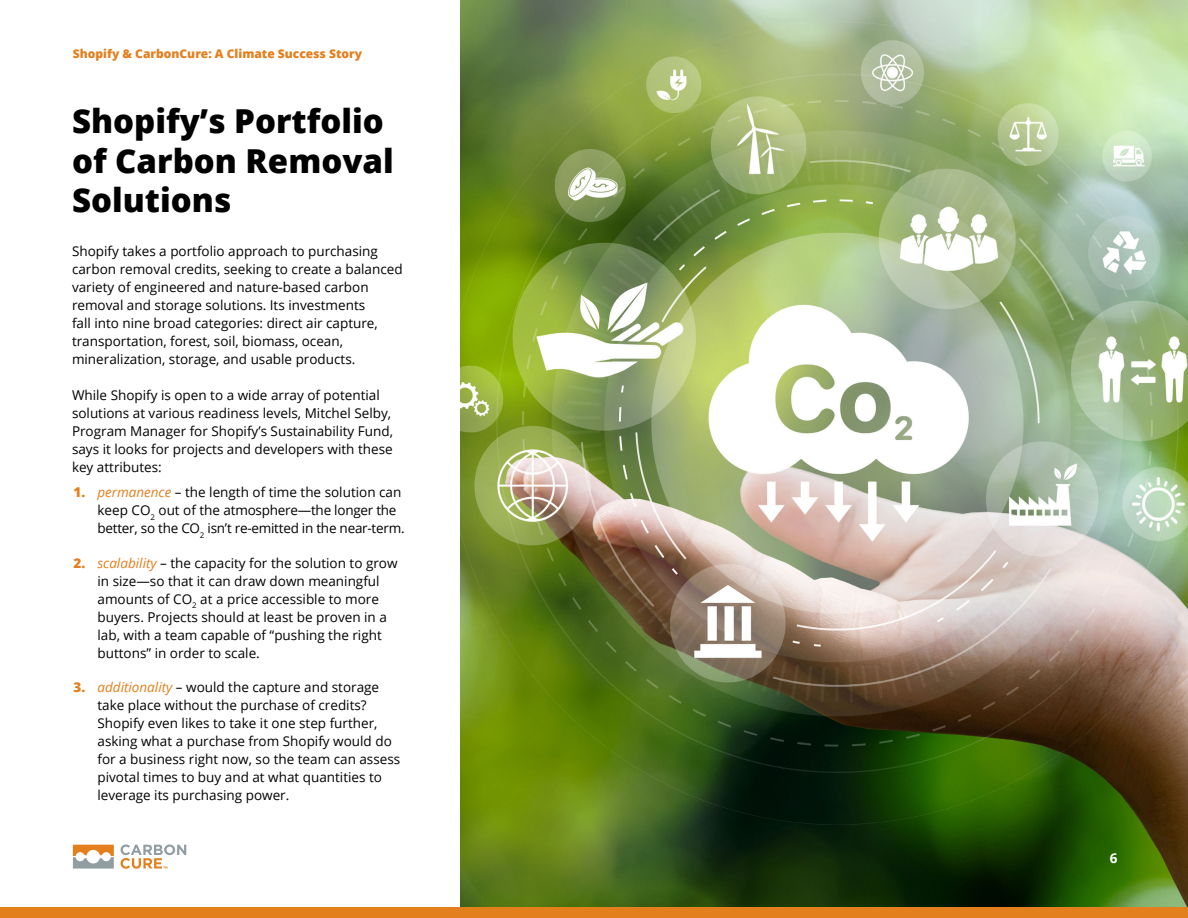
<style>
.page{position:relative;width:1188px;height:918px;background:#fff}
.page>*{position:absolute;margin:0;border:0;box-sizing:border-box;transform-origin:0 0}
.t1{font:800 33px/39.6px "Open Sans";color:#000}
.t2{font:13.5px/18px "Open Sans";color:#000}
.t3{font:13.5px/18px "Open Sans";letter-spacing:-.02em;color:#000}
.t4{font:700 13.5px "Open Sans";color:#fff}
.t5{font:800 12px "Open Sans";color:#e37f1c}
.s1{font-weight:800;color:#e37f1c}
.s2{font-style:italic;color:#e37f1c}
</style>
<div class="page">
<img style="left:460px;top:0;width:728px;height:907px">
<svg style="left:73px;top:845px;width:41px;height:24px"></svg>
<svg style="left:121px;top:844px;width:65px;height:25px"></svg>
<div style="left:0;top:907px;width:1188px;height:11px;background:#e37f1c"></div>
<p class="t5" style="left:73px;top:48px;width:291px">Shopify &amp; CarbonCure: A Climate Success Story</p>
<h1 class="t1" style="left:72px;top:105px;width:323px">Shopify’s Portfolio of Carbon Removal<br>Solutions</h1>
<p class="t2" style="left:72px;top:243px;width:332px">Shopify takes a portfolio approach to purchasing carbon removal credits, seeking to create a balanced variety of engineered and nature-based carbon removal and storage solutions. Its investments<br>fall into nine broad categories: direct air capture, transportation, forest, soil, biomass, ocean, mineralization, storage, and usable products.</p>
<p class="t2" style="left:72px;top:386px;width:323px">While Shopify is open to a wide array of potential solutions at various readiness levels, Mitchel Selby, Program Manager for Shopify’s Sustainability Fund, says it looks for projects and developers with these key attributes:</p>
<p class="t3" style="left:97px;top:485px;width:309px;text-indent:-24px"><span class="s1">1.</span> <span class="s2">permanence</span> – the length of time the solution can keep CO<sub>2</sub> out of the atmosphere—the longer the better, so the CO<sub>2</sub> isn’t re-emitted in the near-term.</p>
<p class="t2" style="left:97px;top:555px;width:302px;text-indent:-24px"><span class="s1">2.</span> <span class="s2">scalability</span> – the capacity for the solution to grow in size—so that it can draw down meaningful amounts of CO<sub>2</sub> at a price accessible to more buyers. Projects should at least be proven in a lab, with a team capable of “pushing the right buttons” in order to scale.</p>
<p class="t2" style="left:98px;top:680px;width:304px;text-indent:-24px"><span class="s1">3.</span> <span class="s2">additionality</span> – would the capture and storage take place without the purchase of credits?<br>Shopify even likes to take it one step further, asking what a purchase from Shopify would do for a business right now, so the team can assess pivotal times to buy and at what quantities to leverage its purchasing power.</p>
<p class="t4" style="left:1110px;top:853px;width:9px">6</p>
</div>
